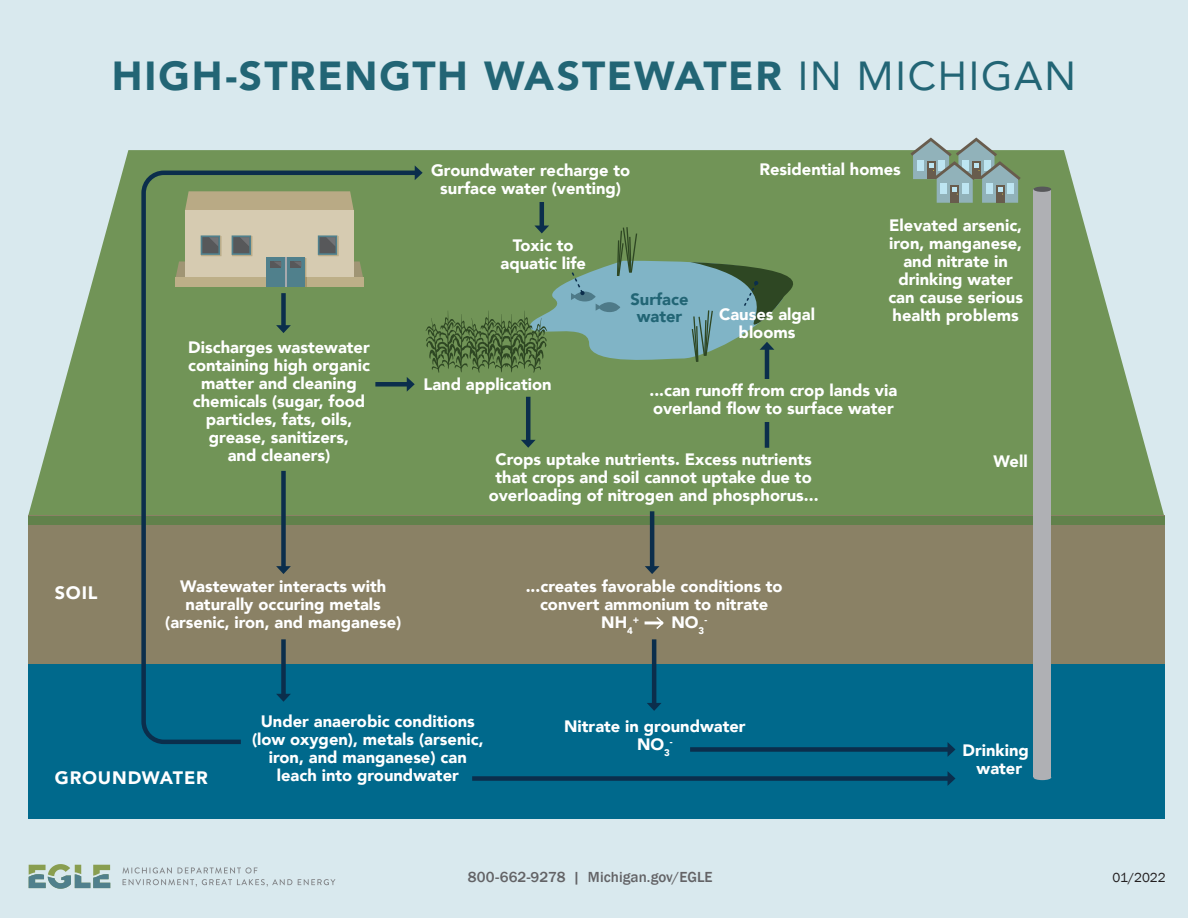
<style>
.page{position:relative;width:1188px;height:918px;background:#d9e9ee}
.page>*{position:absolute;margin:0;border:0;box-sizing:border-box;transform-origin:0 0}
.t1{font:900 40.5px "Avenir";letter-spacing:.045em;color:#226575}
.t2{font:900 18px "Avenir";letter-spacing:.045em;color:#fff}
.t3{font:900 16.5px/18px "Avenir";color:#fff;text-align:center}
.t4{font:900 16.5px/16.5px "Avenir";color:#226575;text-align:center}
.t5{font:500 15px "Franklin Gothic";color:#636366}
.t6{font:13.5px "Franklin Gothic";color:#231f20}
.t7{font:900 9.6px "Avenir";color:#fff}
.s1{font-weight:400}
</style>
<div class="page">
<svg style="left:28px;top:150px;width:1136px;height:366px;background:#82a270"></svg>
<div style="left:409px;top:373px;width:157px;height:29px;background:#719457"></div>
<div style="left:28px;top:516px;width:1136px;height:303px;background:#8a8165"></div>
<div style="left:28px;top:665px;width:1136px;height:154px;background:#00698c"></div>
<div style="left:28px;top:516px;width:1136px;height:9px;background:#61814b"></div>
<hr style="left:765px;top:348px;width:4px;height:100px;background:#0b2e4c">
<hr style="left:526px;top:397px;width:4px;height:45px;background:#0b2e4c">
<svg style="left:521px;top:440px;width:15px;height:8px"></svg>
<hr style="left:540px;top:199px;width:4px;height:28px;background:#0b2e4c">
<hr style="left:650px;top:511px;width:4px;height:57px;background:#0b2e4c">
<svg style="left:645px;top:566px;width:15px;height:8px"></svg>
<hr style="left:652px;top:639px;width:4px;height:66px;background:#0b2e4c">
<svg style="left:647px;top:703px;width:14px;height:8px"></svg>
<div style="left:472px;top:776px;width:477px;height:5px;background:#0b2e4c"></div>
<svg style="left:948px;top:772px;width:7px;height:13px"></svg>
<div style="left:690px;top:747px;width:259px;height:5px;background:#0b2e4c"></div>
<svg style="left:948px;top:743px;width:7px;height:13px"></svg>
<div style="left:617px;top:379px;width:313px;height:43px;background:#719457"></div>
<svg style="left:907px;top:136px;width:117px;height:67px;background:#92ab9f"></svg>
<div style="left:1033px;top:189px;width:18px;height:587px;background:#afb0b4"></div>
<div style="left:1033px;top:187px;width:18px;height:5px;background:#57585a;border-radius:50%"></div>
<div style="left:1033px;top:775px;width:18px;height:5px;background:#afb0b4;border-radius:50%"></div>
<hr style="left:645px;top:621px;width:18px;height:3px;background:#fff">
<svg style="left:655px;top:617px;width:9px;height:12px"></svg>
<svg style="left:426px;top:226px;width:430px;height:147px;background:#6e946e"></svg>
<div style="left:417px;top:160px;width:228px;height:42px;background:#719457"></div>
<svg style="left:139px;top:168px;width:282px;height:576px"></svg>
<svg style="left:415px;top:165px;width:8px;height:15px"></svg>
<svg style="left:123px;top:867px;width:169px;height:20px;background:#cbd9dd"></svg>
<svg style="left:298px;top:879px;width:37px;height:6px"></svg>
<svg style="left:29px;top:864px;width:81px;height:25px;background:#99b5a9"></svg>
<h1 class="t1" style="left:112px;top:41px;width:966px">HIGH-STRENGTH WASTEWATER <span class="s1">IN MICHIGAN</span></h1>
<p class="t3" style="left:188px;top:337px;width:183px">Discharges wastewater containing high organic matter and cleaning chemicals (sugar, food particles, fats, oils, grease, sanitizers,<br>and cleaners)</p>
<p class="t3" style="left:431px;top:161px;width:201px">Groundwater recharge to surface water (venting)</p>
<p class="t3" style="left:501px;top:236px;width:87px">Toxic to aquatic life</p>
<p class="t4" style="left:630px;top:291px;width:60px">Surface water</p>
<p class="t3" style="left:759px;top:160px;width:143px">Residential homes</p>
<p class="t3" style="left:719px;top:304px;width:97px">Causes algal blooms</p>
<p class="t3" style="left:888px;top:216px;width:136px">Elevated arsenic, iron, manganese, and nitrate in drinking water can cause serious health problems</p>
<p class="t3" style="left:424px;top:375px;width:130px">Land application</p>
<p class="t3" style="left:650px;top:381px;width:249px;text-align:left">...can runoff from crop lands via overland flow to surface water</p>
<p class="t3" style="left:489px;top:450px;width:331px">Crops uptake nutrients. Excess nutrients that crops and soil cannot uptake due to overloading of nitrogen and phosphorus...</p>
<p class="t3" style="left:993px;top:451px;width:36px">Well</p>
<p class="t2" style="left:55px;top:577px;width:44px">SOIL</p>
<p class="t3" style="left:165px;top:577px;width:238px">Wastewater interacts with naturally occuring metals (arsenic, iron, and manganese)</p>
<p class="t3" style="left:526px;top:577px;width:258px">...creates favorable conditions to</p>
<p class="t3" style="left:540px;top:595px;width:230px">convert ammonium to nitrate</p>
<p class="t3" style="left:601px;top:613px;width:33px">NH<sub>4</sub></p>
<p class="t7" style="left:633px;top:611px;width:8px">+</p>
<p class="t3" style="left:671px;top:613px;width:34px">NO<sub>3</sub></p>
<p class="t7" style="left:704px;top:611px;width:4px">-</p>
<p class="t2" style="left:55px;top:762px;width:155px">GROUNDWATER</p>
<p class="t3" style="left:252px;top:712px;width:233px">Under anaerobic conditions (low oxygen), metals (arsenic, iron, and manganese) can leach into groundwater</p>
<p class="t3" style="left:564px;top:717px;width:183px">Nitrate in groundwater<br>NO<sub>3</sub></p>
<p class="t7" style="left:670px;top:733px;width:4px">-</p>
<p class="t3" style="left:963px;top:741px;width:68px">Drinking water</p>
<p class="t5" style="left:468px;top:868px;width:246px">800-662-9278 | Michigan.gov/EGLE</p>
<p class="t6" style="left:1112px;top:869px;width:55px">01/2022</p>
</div>
